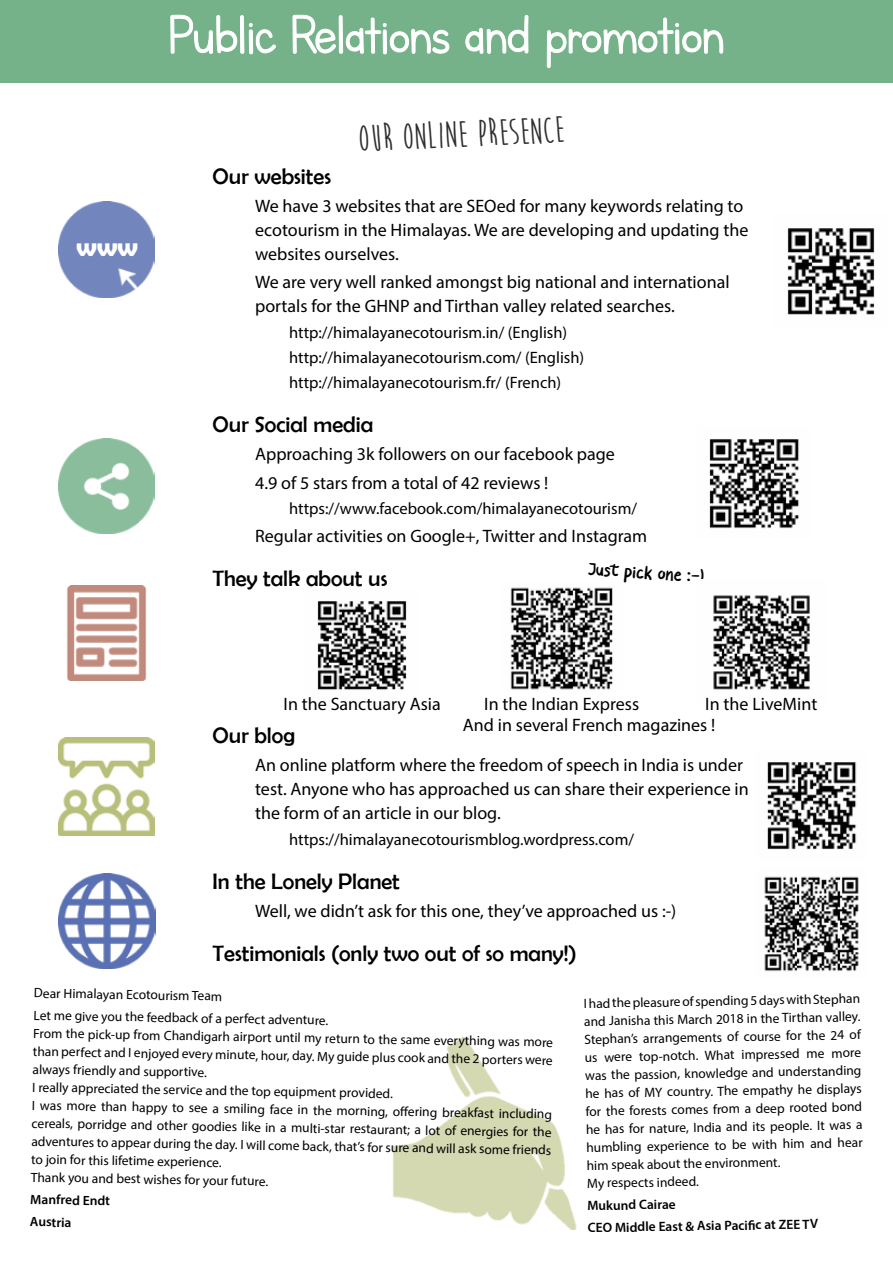
<style>
.page{position:relative;width:893px;height:1263px;background:#fff}
.page>*{position:absolute;margin:0;border:0;box-sizing:border-box;transform-origin:0 0}
.t1{font:63.75px "Lettersfor Learners";letter-spacing:-.03em;color:#fff;scale:.94 1}
.t2{font:700 37.5px "Moon Flower";color:#2e2e2f}
.t3{font:700 27px "Berlin Sans FB Demi";color:#fff}
.t4{font:22.5px "Berlin Sans FB";color:#000}
.t5{font:18px/24px "Myriad Pro";color:#000}
.t6{font:18px "Beliday";color:#000}
.t7{font:16.5px/25.2px "Myriad Pro";color:#000}
.t8{font:13.5px/18px "Myriad Pro";color:#000}
.t9{font:600 13.5px/22.2px "Myriad Pro";color:#000}
</style>
<div class="page">
<img style="left:393px;top:1037px;width:184px;height:192px">
<div style="left:0;top:0;width:893px;height:83px;background:#75b28a"></div>
<svg style="left:170px;top:14px;width:106px;height:41px"></svg>
<svg style="left:292px;top:14px;width:158px;height:41px"></svg>
<svg style="left:465px;top:15px;width:64px;height:39px"></svg>
<svg style="left:547px;top:17px;width:177px;height:51px"></svg>
<img style="left:787px;top:228px;width:88px;height:87px">
<img style="left:58px;top:201px;width:96px;height:96px">
<img style="left:58px;top:438px;width:96px;height:95px">
<img style="left:58px;top:738px;width:96px;height:98px">
<img style="left:767px;top:762px;width:90px;height:88px">
<img style="left:67px;top:585px;width:80px;height:95px">
<img style="left:764px;top:876px;width:95px;height:96px">
<img style="left:58px;top:874px;width:98px;height:95px">
<img style="left:510px;top:587px;width:103px;height:103px">
<img style="left:317px;top:601px;width:90px;height:89px">
<img style="left:713px;top:595px;width:97px;height:95px">
<img style="left:709px;top:439px;width:90px;height:90px">
<h1 class="t1" style="left:168px;top:1px;width:594px">Public Relations and promotion</h1>
<h3 class="t3" style="left:77px;top:231px;width:63px">www</h3>
<h2 class="t2" style="left:357px;top:120px;width:208px;rotate:-3deg">Our online presence</h2>
<h3 class="t4" style="left:213px;top:164px;width:120px">Our websites</h3>
<h3 class="t5" style="left:255px;top:194px;width:495px">We have 3 websites that are SEOed for many keywords relating to ecotourism in the Himalayas. We are developing and updating the websites ourselves.</h3>
<h3 class="t5" style="left:255px;top:270px;width:476px">We are very well ranked amongst big national and international portals for the GHNP and Tirthan valley related searches.</h3>
<p class="t7" style="left:289px;top:319px;width:297px">http://himalayanecotourism.in/ (English) http://himalayanecotourism.com/ (English) http://himalayanecotourism.fr/ (French)</p>
<h3 class="t4" style="left:213px;top:412px;width:162px">Our Social media</h3>
<h3 class="t5" style="left:255px;top:440px;width:361px;line-height:28.2px">Approaching 3k followers on our facebook page<br>4.9 of 5 stars from a total of 42 reviews !</h3>
<p class="t7" style="left:289px;top:495px;width:349px">https://www.facebook.com/himalayanecotourism/</p>
<h3 class="t5" style="left:255px;top:524px;width:394px">Regular activities on Google+, Twitter and Instagram</h3>
<h3 class="t4" style="left:213px;top:566px;width:176px">They talk about us</h3>
<h3 class="t6" style="left:589px;top:557px;width:117px;rotate:4deg">Just pick one :-)</h3>
<h3 class="t5" style="left:284px;top:691px;width:159px">In the Sanctuary Asia</h3>
<h3 class="t5" style="left:484px;top:691px;width:156px">In the Indian Express</h3>
<h3 class="t5" style="left:463px;top:693px;width:356px;line-height:21.3px;text-indent:242px">In the LiveMint<br>And in several French magazines !</h3>
<h3 class="t4" style="left:213px;top:723px;width:84px">Our blog</h3>
<h3 class="t5" style="left:255px;top:753px;width:495px">An online platform where the freedom of speech in India is under test. Anyone who has approached us can share their experience in the form of an article in our blog.</h3>
<p class="t7" style="left:289px;top:826px;width:346px">https://himalayanecotourismblog.wordpress.com/</p>
<h3 class="t4" style="left:213px;top:868px;width:189px">In the Lonely Planet</h3>
<h3 class="t5" style="left:255px;top:898px;width:423px">Well, we didn’t ask for this one, they’ve approached us :-)</h3>
<h3 class="t4" style="left:213px;top:941px;width:366px">Testimonials (only two out of so many!)</h3>
<p class="t8" style="left:34px;top:981px;width:296px;line-height:22.2px;rotate:1deg">Dear Himalayan Ecotourism Team<br>Let me give you the feedback of a perfect adventure.</p>
<p class="t8" style="left:33px;top:1024px;width:521px;rotate:1deg">From the pick-up from Chandigarh airport until my return to the same everything was more than perfect and I enjoyed every minute, hour, day. My guide plus cook and the 2 porters were always friendly and supportive.<br>I really appreciated the service and the top equipment provided.<br>I was more than happy to see a smiling face in the morning, off ering breakfast including cereals, porridge and other goodies like in a multi-star restaurant; a lot of energies for the adventures to appear during the day. I will come back, that’s for sure and will ask some friends to join for this lifetime experience.<br>Thank you and best wishes for your future.</p>
<p class="t9" style="left:31px;top:1188px;width:81px;rotate:1deg">Manfred Endt<br>Austria</p>
<p class="t8" style="left:584px;top:994px;width:278px;rotate:-1deg">I had the pleasure of spending 5 days with Stephan and Janisha this March 2018 in the Tirthan valley.<br>Stephan’s arrangements of course for the 24 of us were top-notch. What impressed me more was the passion, knowledge and understanding he has of MY country. The empathy he displays for the forests comes from a deep rooted bond he has for nature, India and its people. It was a humbling experience to be with him and hear him speak about the environment.<br>My respects indeed.</p>
<p class="t9" style="left:587px;top:1194px;width:232px;rotate:-1deg">Mukund Cairae<br>CEO Middle East &amp; Asia Pacifi c at ZEE TV</p>
</div>
